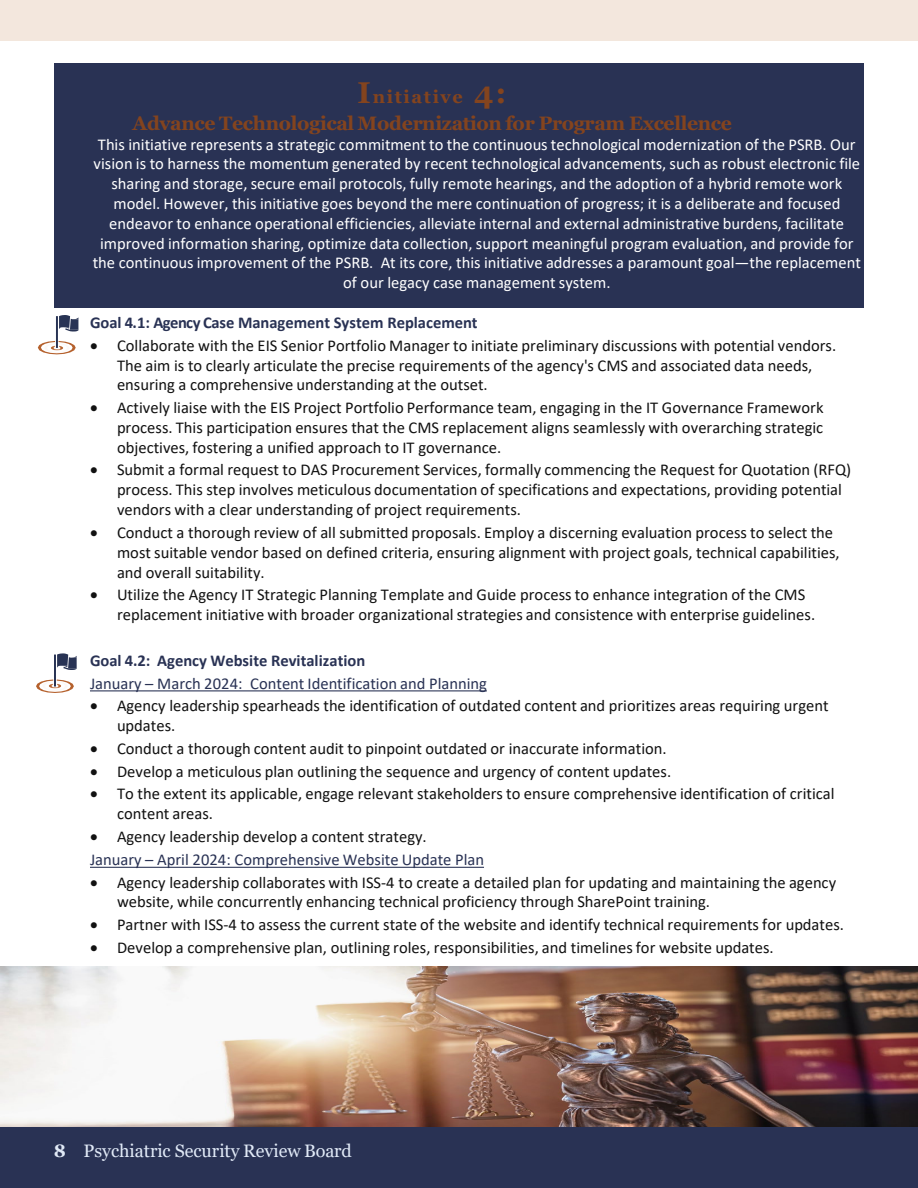
<style>
.page{position:relative;width:918px;height:1188px;background:#fff}
.page>*{position:absolute;margin:0;border:0;box-sizing:border-box;transform-origin:0 0}
.t1{font:700 19.5px "Georgia";letter-spacing:-.02em;color:#84441e}
.t2{font:18px "Georgia";letter-spacing:-.005em;color:#e1eaf7}
.t3{font:700 18px "Georgia";letter-spacing:.09em;color:#84441e}
.t4{font:16.5px/19.8px "Calibri";color:#111}
.t5{font:16.5px/19.8px "Calibri";color:#fff;text-align:center}
.t6{font:16.5px "Calibri";color:#293254}
.t7{font:700 16.5px "Calibri";letter-spacing:-.005em;color:#293254}
.s1{font-size:30px}
.s2{font-weight:700}
</style>
<div class="page">
<div style="left:0;top:1127px;width:918px;height:61px;background:#293254"></div>
<div style="left:54px;top:63px;width:810px;height:245px;background:#293254"></div>
<div style="left:1px;top:0;width:917px;height:40px;background:#f3e7dd"></div>
<svg style="left:38px;top:315px;width:40px;height:39px"></svg>
<svg style="left:36px;top:653px;width:41px;height:40px"></svg>
<svg style="left:90px;top:690px;width:397px;height:1px"></svg>
<svg style="left:90px;top:867px;width:394px;height:1px"></svg>
<img style="left:0;top:966px;width:918px;height:161px">
<p class="t3" style="left:358px;top:85px;width:150px"><span class="s1">I</span>nitiative <span class="s1">4:</span></p>
<p class="t1" style="left:133px;top:111px;width:601px">Advance Technological Modernization for Program Excellence</p>
<p class="t5" style="left:93px;top:134px;width:770px">This initiative represents a strategic commitment to the continuous technological modernization of the PSRB. Our vision is to harness the momentum generated by recent technological advancements, such as robust electronic file sharing and storage, secure email protocols, fully remote hearings, and the adoption of a hybrid remote work model. However, this initiative goes beyond the mere continuation of progress; it is a deliberate and focused endeavor to enhance operational efficiencies, alleviate internal and external administrative burdens, facilitate improved information sharing, optimize data collection, support meaningful program evaluation, and provide for the continuous improvement of the PSRB. At its core, this initiative addresses a paramount goal—the replacement of our legacy case management system.</p>
<p class="t7" style="left:90px;top:311px;width:389px">Goal 4.1: Agency Case Management System Replacement</p>
<p class="t4" style="left:117px;top:335px;width:721px;text-indent:-27px">• Collaborate with the EIS Senior Portfolio Manager to initiate preliminary discussions with potential vendors.<br>The aim is to clearly articulate the precise requirements of the agency's CMS and associated data needs, ensuring a comprehensive understanding at the outset.</p>
<p class="t4" style="left:117px;top:397px;width:708px;text-align:justify;text-indent:-27px">• Actively liaise with the EIS Project Portfolio Performance team, engaging in the IT Governance Framework process. This participation ensures that the CMS replacement aligns seamlessly with overarching strategic objectives, fostering a unified approach to IT governance.</p>
<p class="t4" style="left:117px;top:460px;width:736px;text-indent:-27px">• Submit a formal request to DAS Procurement Services, formally commencing the Request for Quotation (RFQ) process. This step involves meticulous documentation of specifications and expectations, providing potential vendors with a clear understanding of project requirements.</p>
<p class="t4" style="left:117px;top:522px;width:724px;text-indent:-27px">• Conduct a thorough review of all submitted proposals. Employ a discerning evaluation process to select the most suitable vendor based on defined criteria, ensuring alignment with project goals, technical capabilities, and overall suitability.</p>
<p class="t4" style="left:117px;top:585px;width:700px;text-indent:-27px">• Utilize the Agency IT Strategic Planning Template and Guide process to enhance integration of the CMS replacement initiative with broader organizational strategies and consistence with enterprise guidelines.</p>
<p class="t7" style="left:90px;top:649px;width:277px">Goal 4.2: Agency Website Revitalization</p>
<p class="t6" style="left:90px;top:672px;width:398px">January – March 2024: Content Identification and Planning</p>
<p class="t4" style="left:117px;top:695px;width:713px;text-indent:-27px">• Agency leadership spearheads the identification of outdated content and prioritizes areas requiring urgent updates.</p>
<p class="t4" style="left:90px;top:738px;width:578px">• Conduct a thorough content audit to pinpoint outdated or inaccurate information.</p>
<p class="t4" style="left:90px;top:761px;width:583px">• Develop a meticulous plan outlining the sequence and urgency of content updates.</p>
<p class="t4" style="left:117px;top:784px;width:719px;text-indent:-27px">• To the extent its applicable, engage relevant stakeholders to ensure comprehensive identification of critical content areas.</p>
<p class="t4" style="left:90px;top:826px;width:338px">• Agency leadership develop a content strategy.</p>
<p class="t6" style="left:90px;top:848px;width:396px">January – April 2024: Comprehensive Website Update Plan</p>
<p class="t4" style="left:117px;top:872px;width:721px;text-indent:-27px">• Agency leadership collaborates with ISS-4 to create a detailed plan for updating and maintaining the agency website, while concurrently enhancing technical proficiency through SharePoint training.</p>
<p class="t4" style="left:90px;top:915px;width:756px">• Partner with ISS-4 to assess the current state of the website and identify technical requirements for updates.</p>
<p class="t4" style="left:90px;top:937px;width:685px">• Develop a comprehensive plan, outlining roles, responsibilities, and timelines for website updates.</p>
<p class="t2" style="left:54px;top:1140px;width:299px"><span class="s2">8</span> Psychiatric Security Review Board</p>
</div>
